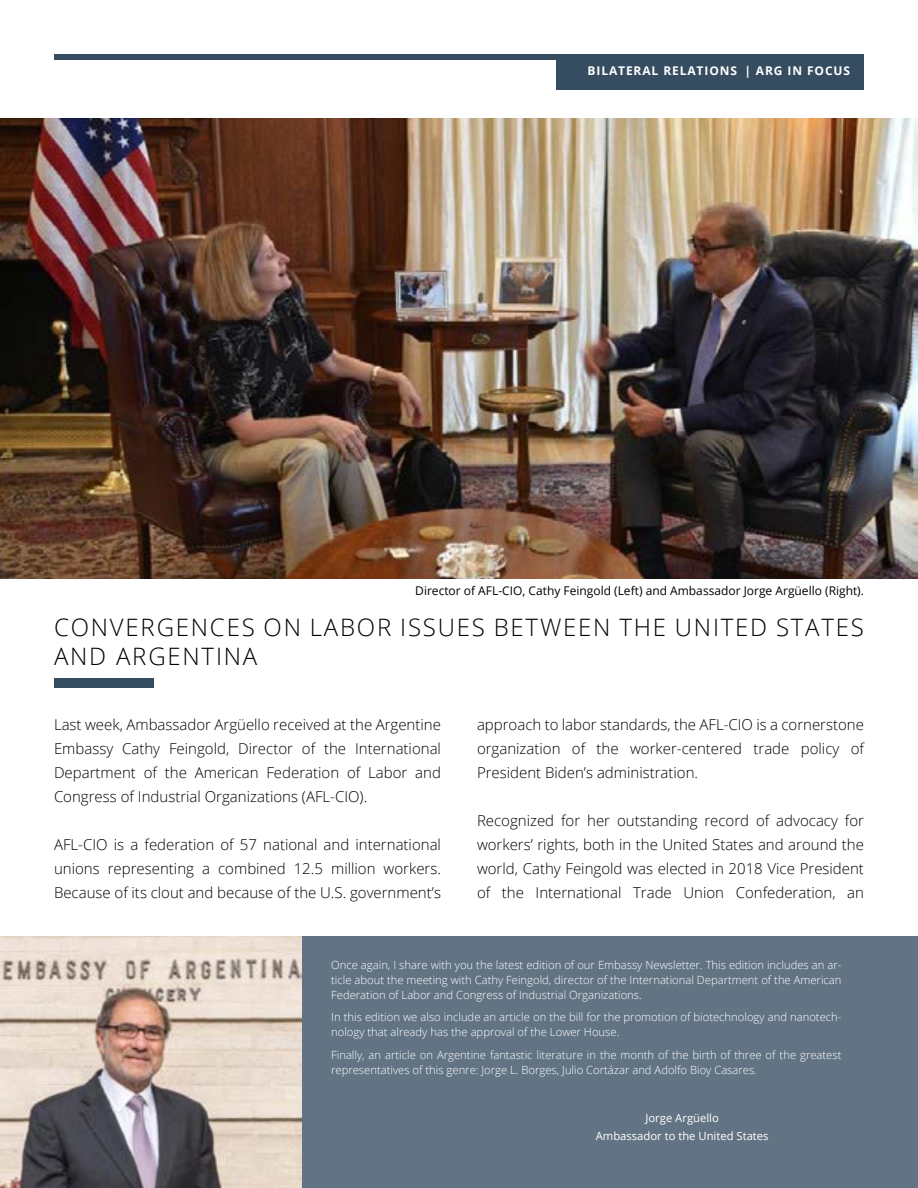
<style>
.page{position:relative;width:918px;height:1188px;background:#fff}
.page>*{position:absolute;margin:0;border:0;box-sizing:border-box;transform-origin:0 0}
.t1{font:300 24px/28.8px "Open Sans";letter-spacing:.075em;color:#000}
.t2{font:300 15px/24px "Open Sans";color:#000;text-align:justify}
.t3{font:12px "Open Sans";color:#000}
.t4{font:700 12px "Open Sans";letter-spacing:.075em;color:#fff}
.t5{font:300 11.25px/15px "Open Sans";color:#fff}
.t6{font:11.25px/18px "Open Sans";color:#fff;text-align:center}
</style>
<div class="page">
<div style="left:54px;top:54px;width:810px;height:5px;background:#364d61"></div>
<div style="left:556px;top:54px;width:308px;height:36px;background:#364d61"></div>
<img style="left:0;top:118px;width:918px;height:461px">
<div style="left:54px;top:678px;width:100px;height:10px;background:#364d61"></div>
<div style="left:54px;top:936px;width:864px;height:252px;background:#627484"></div>
<img style="left:0;top:936px;width:302px;height:252px">
<p class="t4" style="left:587px;top:62px;width:126px">BI LATERAL RELATIONS</p>
<p class="t4" style="left:744px;top:62px;width:107px">| ARG IN FOCUS</p>
<p class="t3" style="left:415px;top:582px;width:450px">Director of AFL-CIO, Cathy Feingold (Left) and Ambassador Jorge Argüello (Right).</p>
<h1 class="t1" style="left:54px;top:613px;width:812px">CONVERGENCES ON LABOR ISSUES BETWEEN THE UNITED STATES<br>AND ARGENTINA</h1>
<p class="t2" style="left:54px;top:712px;width:389px">Last week, Ambassador Argüello received at the Argentine Embassy Cathy Feingold, Director of the International Department of the American Federation of Labor and Congress of Industrial Organizations (AFL-CIO).</p>
<p class="t2" style="left:54px;top:832px;width:389px">AFL-CIO is a federation of 57 national and international unions representing a combined 12.5 million workers.<br>Because of its clout and because of the U.S. government’s</p>
<p class="t2" style="left:477px;top:712px;width:389px">approach to labor standards, the AFL-CIO is a cornerstone organization of the worker-centered trade policy of President Biden’s administration.</p>
<p class="t2" style="left:477px;top:808px;width:389px">Recognized for her outstanding record of advocacy for workers’ rights, both in the United States and around the world, Cathy Feingold was elected in 2018 Vice President of the International Trade Union Confederation, an</p>
<p class="t5" style="left:331px;top:957px;width:512px;text-align:justify">Once again, I share with you the latest edition of our Embassy Newsletter. This edition includes an ar&shy;ticle about the meeting with Cathy Feingold, director of the International Department of the American Federation of Labor and Congress of Industrial Organizations.</p>
<p class="t5" style="left:331px;top:1010px;width:512px">In this edition we also include an article on the bill for the promotion of biotechnology and nanotech&shy;nology that already has the approval of the Lower House.</p>
<p class="t5" style="left:331px;top:1047px;width:512px">Finally, an article on Argentine fantastic literature in the month of the birth of three of the greatest representatives of this genre: Jorge L. Borges, Julio Cortázar and Adolfo Bioy Casares.</p>
<p class="t6" style="left:596px;top:1109px;width:174px">Jorge Argüello<br>Ambassador to the United States</p>
</div>
